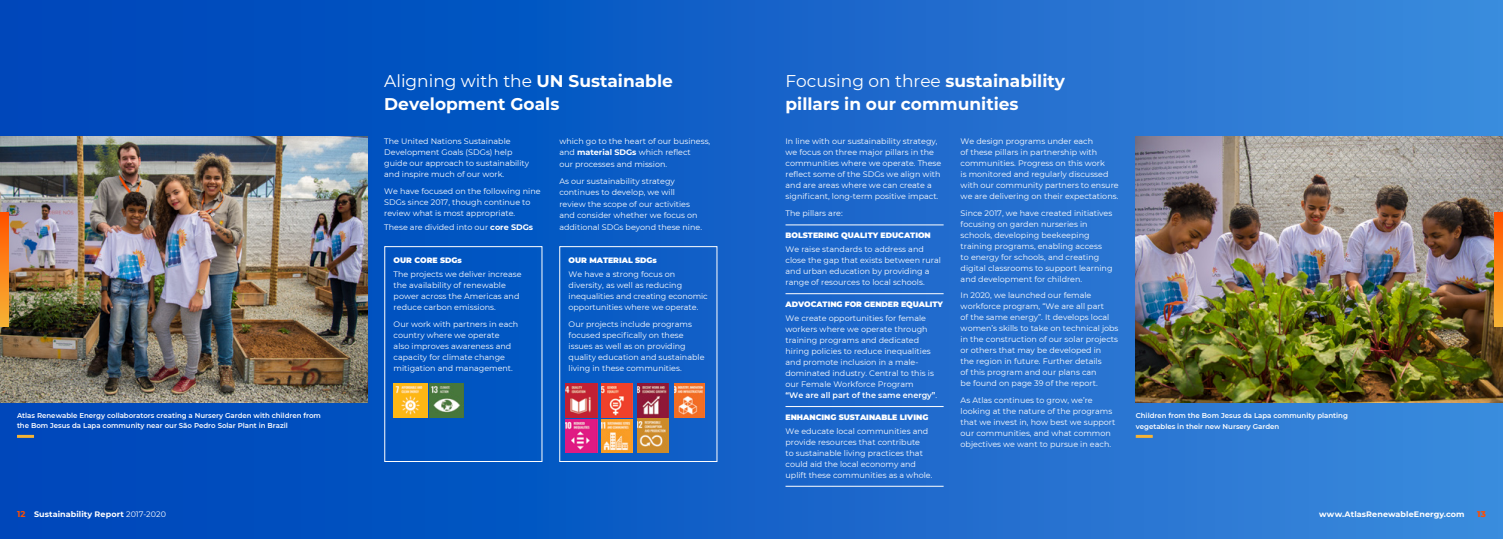
<style>
.page{position:relative;width:1503px;height:539px;background:#fff}
.page>*{position:absolute;margin:0;border:0;box-sizing:border-box;transform-origin:0 0}
.Body_Copy__Black{font:17px "Montserrat";color:#fff}
.Body_Copy__Black-2{font:700 17px "Montserrat";color:#fff}
.t1{font:800 8.5px "Montserrat";color:#ff4d00}
.Body_Copy__Black-3{font:8px/11px "Montserrat";color:#fff}
.t2{font:700 8px "Montserrat";letter-spacing:.01em;color:#fff}
.Body_Copy__Black-4{font:900 7.8px "Montserrat";color:#fff}
.Body_Copy__Black-5{font:600 7px/11px "Montserrat";color:#fff}
.s1{font-weight:700}
.s2{font-weight:600}
.s3{font-size:8.5px;color:#ff4d00}
.s4{font-weight:400}
</style>
<div class="page">
<div style="left:0;top:0;width:1502px;height:539px;background:linear-gradient(to right,#0041b7,#3988db)"></div>
<img style="left:0;top:136px;width:367px;height:267px">
<svg style="left:0;top:213px;width:9px;height:113px"></svg>
<img style="left:1135px;top:136px;width:367px;height:267px">
<svg style="left:1494px;top:213px;width:8px;height:113px"></svg>
<hr style="left:1135px;top:435px;width:17px;height:3px;background:#f5b335">
<hr style="left:17px;top:435px;width:17px;height:3px;background:#f5b335">
<hr style="left:785px;top:224px;width:158px;height:1px;background:#fff">
<hr style="left:785px;top:293px;width:158px;height:1px;background:#fff">
<hr style="left:785px;top:406px;width:158px;height:1px;background:#fff">
<hr style="left:785px;top:486px;width:158px;height:1px;background:#fff">
<div style="left:384px;top:246px;width:158px;height:216px;border:1px solid #fff"></div>
<img style="left:393px;top:383px;width:34px;height:34px">
<img style="left:430px;top:383px;width:33px;height:34px">
<div style="left:559px;top:246px;width:158px;height:216px;border:1px solid #fff"></div>
<img style="left:565px;top:383px;width:32px;height:34px">
<img style="left:602px;top:383px;width:31px;height:34px">
<img style="left:638px;top:383px;width:30px;height:34px">
<img style="left:674px;top:383px;width:30px;height:34px">
<img style="left:565px;top:419px;width:32px;height:33px">
<img style="left:602px;top:419px;width:31px;height:34px">
<img style="left:638px;top:419px;width:30px;height:33px">
<p class="Body_Copy__Black-5" style="left:17px;top:410px;width:305px;line-height:10px">Atlas Renewable Energy collaborators creating a Nursery Garden with children from the Bom Jesus da Lapa community near our São Pedro Solar Plant in Brazil</p>
<p class="Body_Copy__Black" style="left:384px;top:70px;width:290px">Aligning with the <span class="s1">UN Sustainable</span></p>
<p class="Body_Copy__Black-2" style="left:384px;top:92px;width:177px">Development Goals</p>
<p class="Body_Copy__Black-3" style="left:384px;top:135px;width:146px">The United Nations Sustainable<br>Development Goals (SDGs) help guide our approach to sustainability and inspire much of our work.</p>
<p class="Body_Copy__Black-3" style="left:384px;top:185px;width:158px">We have focused on the following nine<br>SDGs since 2017, though continue to review what is most appropriate.</p>
<p class="Body_Copy__Black-3" style="left:384px;top:221px;width:150px">These are divided into our <span class="s1">core SDGs</span></p>
<p class="Body_Copy__Black-4" style="left:393px;top:254px;width:70px">OUR CORE SDGs</p>
<p class="Body_Copy__Black-3" style="left:393px;top:268px;width:129px">The projects we deliver increase the availability of renewable power across the Americas and reduce carbon emissions.</p>
<p class="Body_Copy__Black-3" style="left:393px;top:318px;width:126px">Our work with partners in each country where we operate<br>also improves awareness and capacity for climate change mitigation and management.</p>
<p class="Body_Copy__Black-3" style="left:559px;top:135px;width:152px;line-height:11.4px">which go to the heart of our business, and <span class="s1">material SDGs</span> which reflect<br>our processes and mission.</p>
<p class="Body_Copy__Black-3" style="left:559px;top:175px;width:144px;line-height:11.4px">As our sustainability strategy continues to develop, we will review the scope of our activities and consider whether we focus on additional SDGs beyond these nine.</p>
<p class="Body_Copy__Black-4" style="left:568px;top:254px;width:90px">OUR MATERIAL SDGs</p>
<p class="Body_Copy__Black-3" style="left:568px;top:268px;width:141px">We have a strong focus on diversity, as well as reducing inequalities and creating economic opportunities where we operate.</p>
<p class="Body_Copy__Black-3" style="left:568px;top:318px;width:137px">Our projects include programs focused specifically on these issues as well as on providing quality education and sustainable living in these communities.</p>
<p class="Body_Copy__Black" style="left:785px;top:70px;width:281px">Focusing on three <span class="s1">sustainability</span></p>
<p class="Body_Copy__Black-2" style="left:785px;top:92px;width:235px">pillars in our communities</p>
<p class="Body_Copy__Black-3" style="left:785px;top:135px;width:157px">In line with our sustainability strategy, we focus on three major pillars in the communities where we operate. These reflect some of the SDGs we align with and are areas where we can create a significant, long-term positive impact.</p>
<p class="Body_Copy__Black-3" style="left:785px;top:207px;width:59px">The pillars are:</p>
<p class="Body_Copy__Black-4" style="left:785px;top:229px;width:147px">BOLSTERING QUALITY EDUCATION</p>
<p class="Body_Copy__Black-3" style="left:785px;top:243px;width:157px">We raise standards to address and close the gap that exists between rural and urban education by providing a range of resources to local schools.</p>
<p class="Body_Copy__Black-4" style="left:785px;top:298px;width:159px">ADVOCATING FOR GENDER EQUALITY</p>
<p class="Body_Copy__Black-3" style="left:785px;top:312px;width:153px">We create opportunities for female workers where we operate through training programs and dedicated hiring policies to reduce inequalities and promote inclusion in a male&shy;dominated industry. Central to this is our Female Workforce Program<br><span class="s2">“We are all part of the same energy”</span>.</p>
<p class="Body_Copy__Black-4" style="left:785px;top:412px;width:144px">ENHANCING SUSTAINABLE LIVING</p>
<p class="Body_Copy__Black-3" style="left:785px;top:425px;width:148px">We educate local communities and provide resources that contribute<br>to sustainable living practices that could aid the local economy and uplift these communities as a whole.</p>
<p class="Body_Copy__Black-3" style="left:960px;top:135px;width:160px">We design programs under each<br>of these pillars in partnership with communities. Progress on this work<br>is monitored and regularly discussed with our community partners to ensure we are delivering on their expectations.</p>
<p class="Body_Copy__Black-3" style="left:960px;top:207px;width:153px">Since 2017, we have created initiatives focusing on garden nurseries in schools, developing beekeeping training programs, enabling access<br>to energy for schools, and creating digital classrooms to support learning and development for children.</p>
<p class="Body_Copy__Black-3" style="left:960px;top:290px;width:159px">In 2020, we launched our female workforce program, “We are all part<br>of the same energy”. It develops local women’s skills to take on technical jobs in the construction of our solar projects or others that may be developed in<br>the region in future. Further details<br>of this program and our plans can<br>be found on page 39 of the report.</p>
<p class="Body_Copy__Black-3" style="left:960px;top:394px;width:156px">As Atlas continues to grow, we’re looking at the nature of the programs that we invest in, how best we support our communities, and what common objectives we want to pursue in each.</p>
<p class="Body_Copy__Black-5" style="left:1135px;top:410px;width:214px">Children from the Bom Jesus da Lapa community planting vegetables in their new Nursery Garden</p>
<p class="t2" style="left:17px;top:508px;width:150px"><span class="s3">12</span> Sustainability Report <span class="s4">2017-2020</span></p>
<p class="t2" style="left:1318px;top:508px;width:147px">www.AtlasRenewableEnergy.com</p>
<p class="t1" style="left:1476px;top:507px;width:10px">13</p>
</div>
